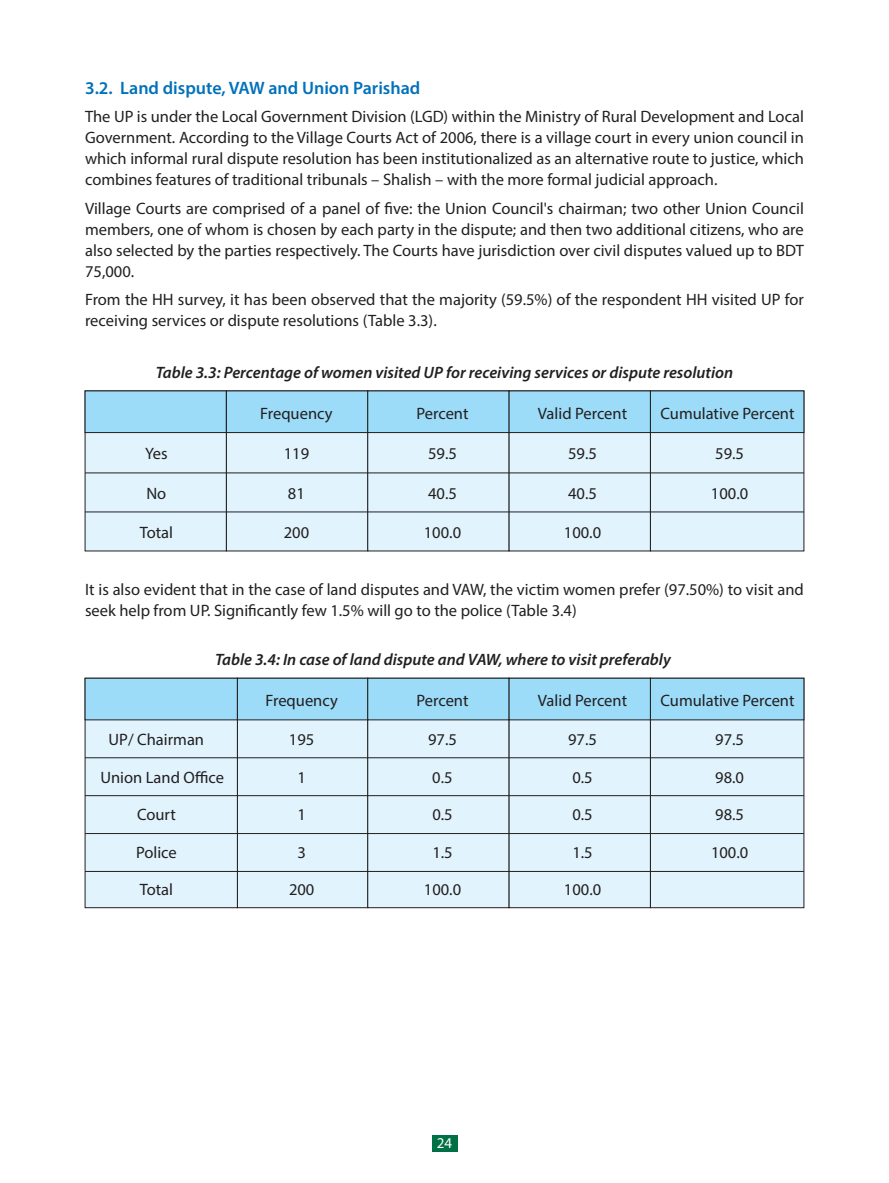
<style>
.page{position:relative;width:889px;height:1183px;background:#fff}
.page>*{position:absolute;margin:0;border:0;box-sizing:border-box;transform-origin:0 0}
.t1{font:600 18px "Myriad Pro";color:#0071bb}
.t2{font:16.5px/21px "Myriad Pro";color:#221f20;text-align:justify}
.t3{font:italic 600 16.5px "Myriad Pro";color:#221f20}
.t4{font:15px "Myriad Pro";color:#fff}
</style>
<div class="page">
<div style="left:85px;top:390px;width:142px;height:161px;background:#e1f3fc"></div>
<div style="left:85px;top:390px;width:142px;height:43px;background:#9cdcf8;border:1px solid #221f20"></div>
<div style="left:226px;top:390px;width:142px;height:161px;background:#e1f3fc;border:1px solid #221f20"></div>
<div style="left:367px;top:390px;width:142px;height:161px;background:#e1f3fc;border:1px solid #221f20"></div>
<div style="left:509px;top:390px;width:142px;height:161px;background:#e1f3fc"></div>
<div style="left:650px;top:390px;width:154px;height:161px;background:#e1f3fc;border:1px solid #221f20"></div>
<div style="left:226px;top:390px;width:142px;height:43px;background:#9cdcf8;border:1px solid #221f20"></div>
<div style="left:367px;top:390px;width:142px;height:43px;background:#9cdcf8;border:1px solid #221f20"></div>
<div style="left:509px;top:390px;width:142px;height:43px;background:#9cdcf8;border:1px solid #221f20"></div>
<div style="left:650px;top:390px;width:154px;height:43px;background:#9cdcf8;border:1px solid #221f20"></div>
<hr style="left:85px;top:472px;width:719px;height:1px;background:#221f20">
<hr style="left:85px;top:511px;width:719px;height:1px;background:#221f20">
<div style="left:85px;top:677px;width:153px;height:230px;background:#e1f3fc"></div>
<div style="left:85px;top:677px;width:153px;height:43px;background:#9cdcf8;border:1px solid #221f20"></div>
<div style="left:237px;top:677px;width:131px;height:230px;background:#e1f3fc;border:1px solid #221f20"></div>
<div style="left:367px;top:677px;width:142px;height:230px;background:#e1f3fc;border:1px solid #221f20"></div>
<div style="left:509px;top:677px;width:142px;height:230px;background:#e1f3fc"></div>
<div style="left:650px;top:677px;width:154px;height:230px;background:#e1f3fc;border:1px solid #221f20"></div>
<div style="left:237px;top:677px;width:131px;height:43px;background:#9cdcf8;border:1px solid #221f20"></div>
<div style="left:367px;top:677px;width:142px;height:43px;background:#9cdcf8;border:1px solid #221f20"></div>
<div style="left:509px;top:677px;width:142px;height:43px;background:#9cdcf8;border:1px solid #221f20"></div>
<div style="left:650px;top:677px;width:154px;height:43px;background:#9cdcf8;border:1px solid #221f20"></div>
<hr style="left:85px;top:757px;width:719px;height:1px;background:#221f20">
<hr style="left:85px;top:795px;width:719px;height:1px;background:#221f20">
<hr style="left:85px;top:833px;width:719px;height:1px;background:#221f20">
<hr style="left:85px;top:870px;width:719px;height:1px;background:#221f20">
<div style="left:431px;top:1134px;width:26px;height:16px;background:#007045"></div>
<p class="t1" style="left:85px;top:81px;width:337px">3.2. Land dispute, VAW and Union Parishad</p>
<p class="t2" style="left:85px;top:108px;width:720px">The UP is under the Local Government Division (LGD) within the Ministry of Rural Development and Local Government. According to the Village Courts Act of 2006, there is a village court in every union council in which informal rural dispute resolution has been institutionalized as an alternative route to justice, which combines features of traditional tribunals – Shalish – with the more formal judicial approach.</p>
<p class="t2" style="left:85px;top:199px;width:720px">Village Courts are comprised of a panel of five: the Union Council's chairman; two other Union Council members, one of whom is chosen by each party in the dispute; and then two additional citizens, who are also selected by the parties respectively. The Courts have jurisdiction over civil disputes valued up to BDT 75,000.</p>
<p class="t2" style="left:85px;top:291px;width:720px">From the HH survey, it has been observed that the majority (59.5%) of the respondent HH visited UP for receiving services or dispute resolutions (Table 3.3).</p>
<p class="t3" style="left:156px;top:366px;width:579px">Table 3.3: Percentage of women visited UP for receiving services or dispute resolution</p>
<p class="t2" style="left:260px;top:404px;width:74px">Frequency</p>
<p class="t2" style="left:416px;top:404px;width:53px">Percent</p>
<p class="t2" style="left:538px;top:404px;width:91px">Valid Percent</p>
<p class="t2" style="left:660px;top:404px;width:135px">Cumulative Percent</p>
<p class="t2" style="left:145px;top:444px;width:24px">Yes</p>
<p class="t2" style="left:284px;top:444px;width:27px">119</p>
<p class="t2" style="left:428px;top:444px;width:30px">59.5</p>
<p class="t2" style="left:568px;top:444px;width:30px">59.5</p>
<p class="t2" style="left:715px;top:444px;width:30px">59.5</p>
<p class="t2" style="left:146px;top:484px;width:21px">No</p>
<p class="t2" style="left:288px;top:484px;width:18px">81</p>
<p class="t2" style="left:428px;top:484px;width:30px">40.5</p>
<p class="t2" style="left:568px;top:484px;width:30px">40.5</p>
<p class="t2" style="left:711px;top:484px;width:39px">100.0</p>
<p class="t2" style="left:140px;top:523px;width:35px">Total</p>
<p class="t2" style="left:284px;top:523px;width:27px">200</p>
<p class="t2" style="left:424px;top:523px;width:39px">100.0</p>
<p class="t2" style="left:564px;top:523px;width:39px">100.0</p>
<p class="t2" style="left:85px;top:580px;width:720px">It is also evident that in the case of land disputes and VAW, the victim women prefer (97.50%) to visit and seek help from UP. Significantly few 1.5% will go to the police (Table 3.4)</p>
<p class="t3" style="left:215px;top:653px;width:457px">Table 3.4: In case of land dispute and VAW, where to visit preferably</p>
<p class="t2" style="left:265px;top:691px;width:74px">Frequency</p>
<p class="t2" style="left:416px;top:691px;width:53px">Percent</p>
<p class="t2" style="left:538px;top:691px;width:91px">Valid Percent</p>
<p class="t2" style="left:660px;top:691px;width:135px">Cumulative Percent</p>
<p class="t2" style="left:109px;top:730px;width:97px">UP/ Chairman</p>
<p class="t2" style="left:289px;top:730px;width:27px">195</p>
<p class="t2" style="left:428px;top:730px;width:30px">97.5</p>
<p class="t2" style="left:568px;top:730px;width:30px">97.5</p>
<p class="t2" style="left:715px;top:730px;width:30px">97.5</p>
<p class="t2" style="left:100px;top:768px;width:125px">Union Land Office</p>
<p class="t2" style="left:297px;top:768px;width:10px">1</p>
<p class="t2" style="left:432px;top:768px;width:22px">0.5</p>
<p class="t2" style="left:572px;top:768px;width:22px">0.5</p>
<p class="t2" style="left:715px;top:768px;width:30px">98.0</p>
<p class="t2" style="left:137px;top:805px;width:40px">Court</p>
<p class="t2" style="left:297px;top:805px;width:10px">1</p>
<p class="t2" style="left:432px;top:805px;width:22px">0.5</p>
<p class="t2" style="left:572px;top:805px;width:22px">0.5</p>
<p class="t2" style="left:715px;top:805px;width:30px">98.5</p>
<p class="t2" style="left:136px;top:843px;width:42px">Police</p>
<p class="t2" style="left:297px;top:843px;width:10px">3</p>
<p class="t2" style="left:432px;top:843px;width:22px">1.5</p>
<p class="t2" style="left:572px;top:843px;width:22px">1.5</p>
<p class="t2" style="left:711px;top:843px;width:39px">100.0</p>
<p class="t2" style="left:140px;top:880px;width:35px">Total</p>
<p class="t2" style="left:289px;top:880px;width:27px">200</p>
<p class="t2" style="left:424px;top:880px;width:39px">100.0</p>
<p class="t2" style="left:564px;top:880px;width:39px">100.0</p>
<p class="t4" style="left:437px;top:1136px;width:17px">24</p>
</div>
